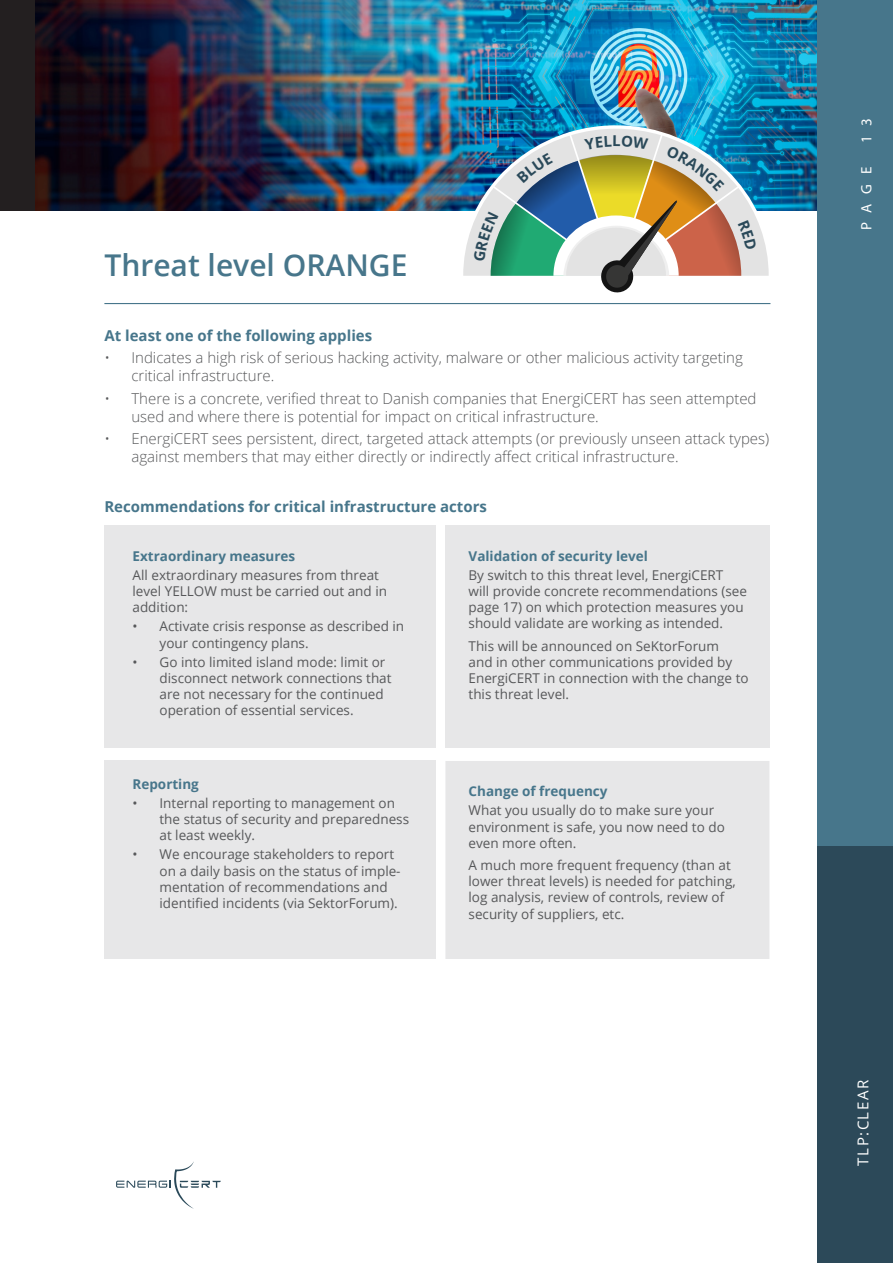
<style>
.page{position:relative;width:893px;height:1263px;background:#fff}
.page>*{position:absolute;margin:0;border:0;box-sizing:border-box;transform-origin:0 0}
.t1{font:600 30px "Open Sans";color:#47768b}
.t2{font:300 15px/18px "Open Sans";color:#57585a}
.t3{font:700 15px "Open Sans";color:#47768b}
.t4{font:15px "Open Sans";letter-spacing:.1em;color:#fff}
.t5{font:15px "Myriad Pro";color:#fff}
.t6{font:13.5px/16.2px "Open Sans";color:#57585a}
.t7{font:700 13.5px "Open Sans";color:#47768b}
</style>
<div class="page">
<div style="left:0;top:0;width:879px;height:211px;background:#231f20"></div>
<img style="left:36px;top:0;width:781px;height:211px">
<svg style="left:116px;top:1161px;width:105px;height:48px"></svg>
<hr style="left:104px;top:303px;width:666px;height:1px;background:#47768b">
<div style="left:104px;top:525px;width:332px;height:223px;background:#e7e7e8"></div>
<div style="left:445px;top:525px;width:324px;height:223px;background:#e7e7e8"></div>
<div style="left:104px;top:761px;width:332px;height:198px;background:#e7e7e8"></div>
<div style="left:445px;top:761px;width:324px;height:198px;background:#e7e7e8"></div>
<svg style="left:460px;top:125px;width:312px;height:86px"></svg>
<svg style="left:461px;top:127px;width:309px;height:84px"></svg>
<div style="left:817px;top:0;width:76px;height:1263px;background:#47768b"></div>
<div style="left:817px;top:847px;width:76px;height:416px;background:#2c4959"></div>
<svg style="left:463px;top:129px;width:306px;height:164px;background:#9faea4"></svg>
<p class="t1" style="left:104px;top:244px;width:304px">Threat level ORANGE</p>
<p class="t3" style="left:104px;top:325px;width:269px">At least one of the following applies</p>
<p class="t2" style="left:131px;top:348px;width:613px;text-indent:-27px">• Indicates a high risk of serious hacking activity, malware or other malicious activity targeting critical infrastructure.</p>
<p class="t2" style="left:131px;top:389px;width:627px;text-indent:-27px">• There is a concrete, verified threat to Danish companies that EnergiCERT has seen attempted used and where there is potential for impact on critical infrastructure.</p>
<p class="t2" style="left:131px;top:429px;width:639px;text-indent:-27px">• EnergiCERT sees persistent, direct, targeted attack attempts (or previously unseen attack types) against members that may either directly or indirectly affect critical infrastructure.</p>
<p class="t3" style="left:104px;top:496px;width:384px">Recommendations for critical infrastructure actors</p>
<p class="t7" style="left:133px;top:546px;width:164px">Extraordinary measures</p>
<p class="t6" style="left:133px;top:566px;width:256px">All extraordinary measures from threat level YELLOW must be carried out and in addition:</p>
<p class="t6" style="left:160px;top:618px;width:246px;text-indent:-27px">• Activate crisis response as described in your contingency plans.</p>
<p class="t6" style="left:160px;top:653px;width:234px;text-indent:-27px">• Go into limited island mode: limit or disconnect network connections that are not necessary for the continued operation of essential services.</p>
<p class="t7" style="left:469px;top:546px;width:181px">Validation of security level</p>
<p class="t6" style="left:469px;top:566px;width:280px">By switch to this threat level, EnergiCERT will provide concrete recommendations (see page 17) on which protection measures you should validate are working as intended.</p>
<p class="t6" style="left:469px;top:637px;width:282px">This will be announced on SeKtorForum<br>and in other communications provided by EnergiCERT in connection with the change to this threat level.</p>
<p class="t7" style="left:133px;top:774px;width:68px">Reporting</p>
<p class="t6" style="left:160px;top:794px;width:251px;text-indent:-27px">• Internal reporting to management on the status of security and preparedness at least weekly.</p>
<p class="t6" style="left:160px;top:846px;width:243px;text-indent:-27px">• We encourage stakeholders to report on a daily basis on the status of imple&shy;mentation of recommendations and identified incidents (via SektorForum).</p>
<p class="t7" style="left:469px;top:782px;width:140px">Change of frequency</p>
<p class="t6" style="left:469px;top:802px;width:258px">What you usually do to make sure your environment is safe, you now need to do even more often.</p>
<p class="t6" style="left:469px;top:856px;width:269px">A much more frequent frequency (than at lower threat levels) is needed for patching, log analysis, review of controls, review of security of suppliers, etc.</p>
<p class="t5" style="left:857px;top:143px;width:27px;rotate:-90deg">1 3</p>
<p class="t5" style="left:857px;top:230px;width:65px;rotate:-90deg">PAGE</p>
<p class="t4" style="left:853px;top:1165px;width:87px;rotate:-90deg">TLP:CLEAR</p>
</div>
